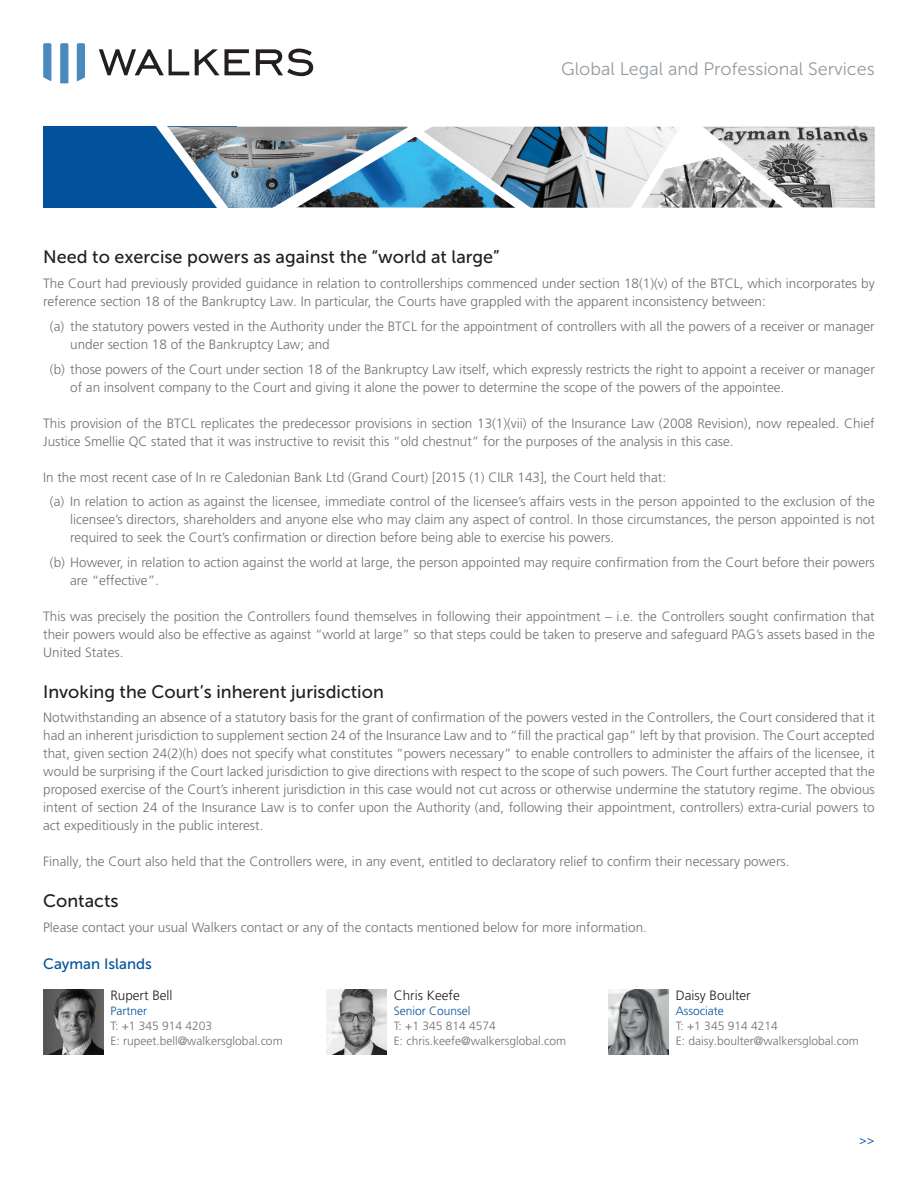
<style>
.page{position:relative;width:918px;height:1188px;background:#fff}
.page>*{position:absolute;margin:0;border:0;box-sizing:border-box;transform-origin:0 0}
.t1{font:18px "Museo Sans 500";color:#231f20}
.t2{font:18px "Museo Sans 300";color:#959ca1}
.t3{font:15px "Museo Sans 500";color:#01529a}
.t4{font:300 13.5px/18px "Frutiger LT Pro";color:#717074}
.t5{font:300 13.5px "Frutiger LT Pro";color:#231f20}
.t6{font:13.5px "Museo Sans 300";color:#01529a}
.t7{font:300 12px "Frutiger LT Pro";color:#717074}
.t8{font:300 12px "Frutiger LT Pro";color:#01529a}
</style>
<div class="page">
<svg style="left:99px;top:49px;width:90px;height:26px"></svg>
<svg style="left:195px;top:49px;width:55px;height:26px"></svg>
<svg style="left:256px;top:49px;width:57px;height:27px"></svg>
<svg style="left:43px;top:43px;width:8px;height:38px"></svg>
<svg style="left:60px;top:43px;width:8px;height:40px"></svg>
<svg style="left:77px;top:43px;width:8px;height:38px"></svg>
<div style="left:43px;top:127px;width:194px;height:81px;background:#01529a"></div>
<img style="left:237px;top:127px;width:21px;height:81px">
<img style="left:546px;top:127px;width:74px;height:81px">
<img style="left:819px;top:127px;width:56px;height:81px">
<svg style="left:145px;top:126px;width:92px;height:82px"></svg>
<img style="left:258px;top:126px;width:288px;height:82px">
<svg style="left:620px;top:126px;width:199px;height:82px"></svg>
<img style="left:327px;top:990px;width:60px;height:65px">
<img style="left:43px;top:990px;width:61px;height:65px">
<img style="left:609px;top:990px;width:60px;height:65px">
<h1 class="t2" style="left:561px;top:59px;width:315px">Global Legal and Professional Services</h1>
<p class="t1" style="left:43px;top:247px;width:458px">Need to exercise powers as against the “world at large”</p>
<p class="t4" style="left:43px;top:274px;width:833px">The Court had previously provided guidance in relation to controllerships commenced under section 18(1)(v) of the BTCL, which incorporates by reference section 18 of the Bankruptcy Law. In particular, the Courts have grappled with the apparent inconsistency between:</p>
<p class="t4" style="left:70px;top:317px;width:806px;text-indent:-20px">(a) the statutory powers vested in the Authority under the BTCL for the appointment of controllers with all the powers of a receiver or manager under section 18 of the Bankruptcy Law; and</p>
<p class="t4" style="left:70px;top:360px;width:806px;text-indent:-20px">(b) those powers of the Court under section 18 of the Bankruptcy Law itself, which expressly restricts the right to appoint a receiver or manager of an insolvent company to the Court and giving it alone the power to determine the scope of the powers of the appointee.</p>
<p class="t4" style="left:43px;top:414px;width:833px">This provision of the BTCL replicates the predecessor provisions in section 13(1)(vii) of the Insurance Law (2008 Revision), now repealed. Chief<br>Justice Smellie QC stated that it was instructive to revisit this “old chestnut” for the purposes of the analysis in this case.</p>
<p class="t4" style="left:43px;top:468px;width:624px">In the most recent case of In re Caledonian Bank Ltd (Grand Court) [2015 (1) CILR 143], the Court held that:</p>
<p class="t4" style="left:70px;top:493px;width:806px;text-align:justify;text-indent:-20px">(a) In relation to action as against the licensee, immediate control of the licensee’s affairs vests in the person appointed to the exclusion of the licensee’s directors, shareholders and anyone else who may claim any aspect of control. In those circumstances, the person appointed is not required to seek the Court’s confirmation or direction before being able to exercise his powers.</p>
<p class="t4" style="left:70px;top:553px;width:806px;text-indent:-20px">(b) However, in relation to action against the world at large, the person appointed may require confirmation from the Court before their powers are “effective”.</p>
<p class="t4" style="left:43px;top:607px;width:833px;text-align:justify">This was precisely the position the Controllers found themselves in following their appointment – i.e. the Controllers sought confirmation that their powers would also be effective as against “world at large” so that steps could be taken to preserve and safeguard PAG’s assets based in the United States.</p>
<p class="t1" style="left:43px;top:681px;width:342px">Invoking the Court’s inherent jurisdiction</p>
<p class="t4" style="left:43px;top:709px;width:833px;text-align:justify">Notwithstanding an absence of a statutory basis for the grant of confirmation of the powers vested in the Controllers, the Court considered that it had an inherent jurisdiction to supplement section 24 of the Insurance Law and to “fill the practical gap” left by that provision. The Court accepted that, given section 24(2)(h) does not specify what constitutes “powers necessary” to enable controllers to administer the affairs of the licensee, it would be surprising if the Court lacked jurisdiction to give directions with respect to the scope of such powers. The Court further accepted that the proposed exercise of the Court’s inherent jurisdiction in this case would not cut across or otherwise undermine the statutory regime. The obvious intent of section 24 of the Insurance Law is to confer upon the Authority (and, following their appointment, controllers) extra-curial powers to act expeditiously in the public interest.</p>
<p class="t4" style="left:43px;top:853px;width:748px">Finally, the Court also held that the Controllers were, in any event, entitled to declaratory relief to confirm their necessary powers.</p>
<p class="t1" style="left:43px;top:891px;width:77px">Contacts</p>
<p class="t4" style="left:43px;top:918px;width:605px">Please contact your usual Walkers contact or any of the contacts mentioned below for more information.</p>
<p class="t3" style="left:43px;top:956px;width:110px">Cayman Islands</p>
<p class="t5" style="left:110px;top:988px;width:64px">Rupert Bell</p>
<p class="t8" style="left:110px;top:1004px;width:38px">Partner</p>
<p class="t7" style="left:110px;top:1019px;width:103px">T: +1 345 914 4203</p>
<p class="t7" style="left:110px;top:1034px;width:174px">E: rupeet.bell@walkersglobal.com</p>
<p class="t5" style="left:394px;top:988px;width:68px">Chris Keefe</p>
<p class="t8" style="left:394px;top:1004px;width:78px">Senior Counsel</p>
<p class="t7" style="left:394px;top:1019px;width:103px">T: +1 345 814 4574</p>
<p class="t7" style="left:394px;top:1034px;width:174px">E: chris.keefe@walkersglobal.com</p>
<p class="t5" style="left:676px;top:988px;width:77px">Daisy Boulter</p>
<p class="t8" style="left:676px;top:1004px;width:49px">Associate</p>
<p class="t7" style="left:676px;top:1019px;width:103px">T: +1 345 914 4214</p>
<p class="t7" style="left:676px;top:1034px;width:184px">E: daisy.boulter@walkersglobal.com</p>
<p class="t6" style="left:859px;top:1133px;width:17px">&gt;&gt;</p>
</div>
